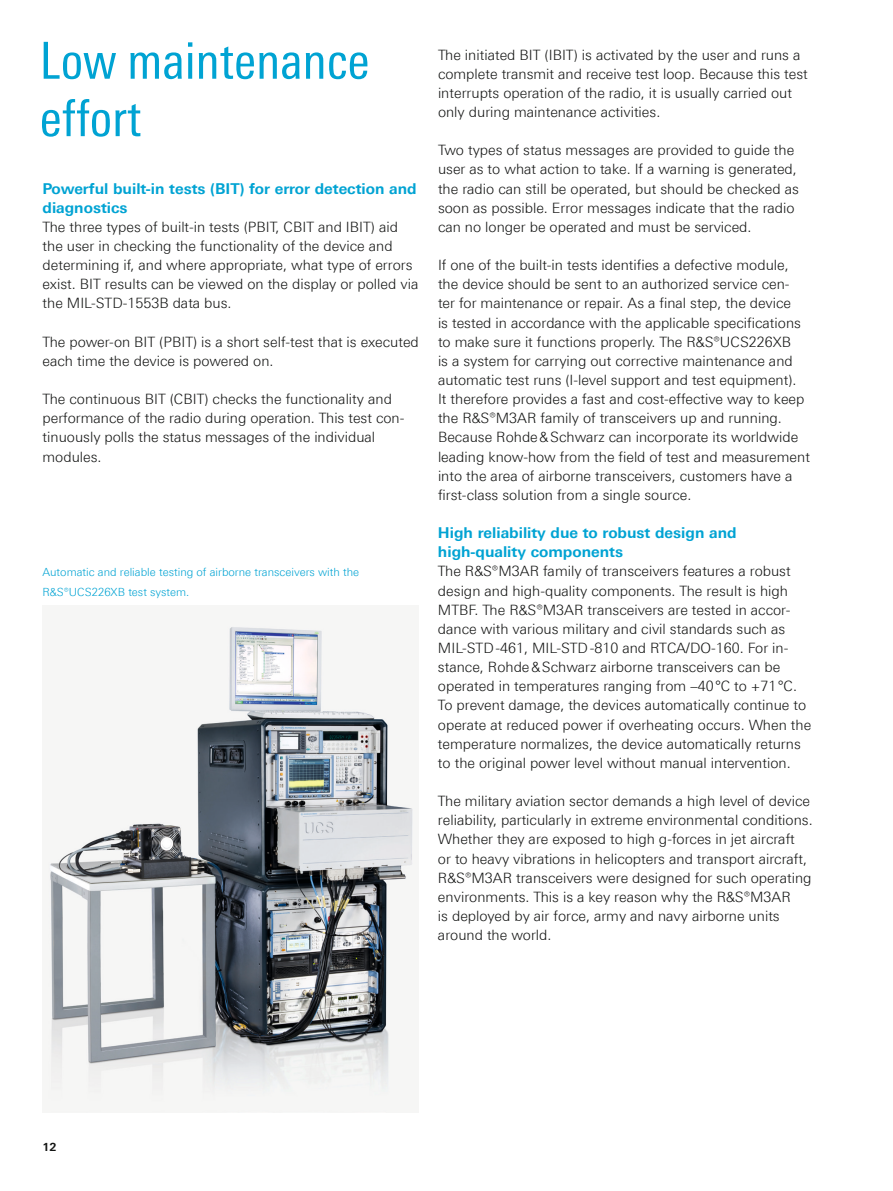
<style>
.page{position:relative;width:893px;height:1191px;background:#fff}
.page>*{position:absolute;margin:0;border:0;box-sizing:border-box;transform-origin:0 0}
.t1{font:51px/57.4px "Linotype Univers 420 Cn";color:#00a3d3}
.t2{font:700 15px/19.2px "Linotype Univers 630";color:#00a3d3}
.t3{font:300 14.25px/19.2px "Linotype Univers 330";color:#131413}
.t4{font:300 11.25px/19.2px "Linotype Univers 330";color:#00a3d3}
.t5{font:700 11.25px "Linotype Univers 630";color:#131413}
</style>
<div class="page">
<img style="left:48px;top:626px;width:365px;height:487px">
<h1 class="t1" style="left:40px;top:32px;width:332px">Low maintenance effort</h1>
<p class="t2" style="left:43px;top:178px;width:376px">Powerful built-in tests (BIT) for error detection and diagnostics</p>
<p class="t3" style="left:43px;top:217px;width:377px">The three types of built-in tests (PBIT, CBIT and IBIT) aid the user in checking the functionality of the device and determining if, and where appropriate, what type of errors exist. BIT results can be viewed on the display or polled via the MIL-STD-1553B data bus.</p>
<p class="t3" style="left:43px;top:332px;width:378px">The power-on BIT (PBIT) is a short self-test that is executed each time the device is powered on.</p>
<p class="t3" style="left:43px;top:389px;width:363px">The continuous BIT (CBIT) checks the functionality and performance of the radio during operation. This test con&shy;tinuously polls the status messages of the individual modules.</p>
<p class="t4" style="left:43px;top:562px;width:318px">Automatic and reliable testing of airborne transceivers with the<br>R&amp;S®UCS226XB test system.</p>
<p class="t3" style="left:438px;top:45px;width:371px">The initiated BIT (IBIT) is activated by the user and runs a complete transmit and receive test loop. Because this test interrupts operation of the radio, it is usually carried out only during maintenance activities.</p>
<p class="t3" style="left:438px;top:140px;width:362px">Two types of status messages are provided to guide the user as to what action to take. If a warning is generated, the radio can still be operated, but should be checked as soon as possible. Error messages indicate that the radio can no longer be operated and must be serviced.</p>
<p class="t3" style="left:438px;top:255px;width:374px">If one of the built-in tests identifies a defective module, the device should be sent to an authorized service cen&shy;ter for maintenance or repair. As a final step, the device<br>is tested in accordance with the applicable specifications to make sure it functions properly. The R&amp;S®UCS226XB<br>is a system for carrying out corrective maintenance and automatic test runs (I-level support and test equipment).<br>It therefore provides a fast and cost-effective way to keep the R&amp;S®M3AR family of transceivers up and running.<br>Because Rohde&amp;Schwarz can incorporate its worldwide leading know-how from the field of test and measurement into the area of airborne transceivers, customers have a first-class solution from a single source.</p>
<p class="t2" style="left:438px;top:523px;width:300px">High reliability due to robust design and high-quality components</p>
<p class="t3" style="left:438px;top:561px;width:375px">The R&amp;S®M3AR family of transceivers features a robust design and high-quality components. The result is high MTBF. The R&amp;S®M3AR transceivers are tested in accor&shy;dance with various military and civil standards such as MIL-STD-461, MIL-STD-810 and RTCA/DO-160. For in&shy;stance, Rohde&amp;Schwarz airborne transceivers can be operated in temperatures ranging from –40°C to +71°C.<br>To prevent damage, the devices automatically continue to operate at reduced power if overheating occurs. When the temperature normalizes, the device automatically returns to the original power level without manual intervention.</p>
<p class="t3" style="left:438px;top:791px;width:376px">The military aviation sector demands a high level of device reliability, particularly in extreme environmental conditions.<br>Whether they are exposed to high g-forces in jet aircraft<br>or to heavy vibrations in helicopters and transport aircraft, R&amp;S®M3AR transceivers were designed for such operating environments. This is a key reason why the R&amp;S®M3AR<br>is deployed by air force, army and navy airborne units around the world.</p>
<p class="t5" style="left:43px;top:1139px;width:16px">12</p>
</div>
